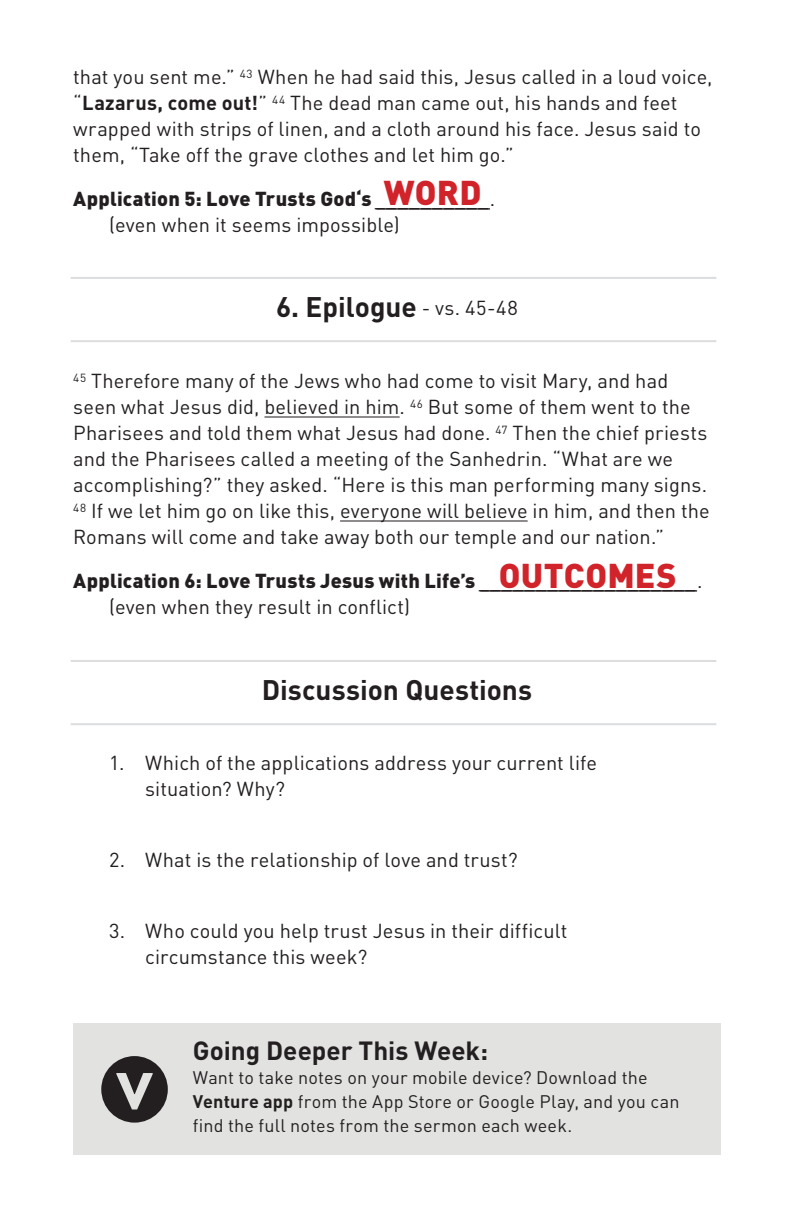
<style>
.page{position:relative;width:792px;height:1224px;background:#fff}
.page>*{position:absolute;margin:0;border:0;box-sizing:border-box;transform-origin:0 0}
.t1{font:900 34px "DINOT";letter-spacing:.01em;color:#d1232a}
.t2{font:700 28px "DINOT";color:#231f20}
.t3{font:700 26px "DINOT";color:#231f20}
.t4{font:20px/26px "DINOT";letter-spacing:.005em;color:#231f20}
.t5{font:900 20px/26px "DINOT";letter-spacing:.01em;color:#231f20}
.t6{font:18px/24px "DINOT";letter-spacing:.01em;color:#231f20}
.s1{font-weight:700}
.s2{font-weight:500;font-style:italic}
.s3{font-weight:400}
.s4{font-weight:400;font-size:20px}
</style>
<div class="page">
<hr style="left:376px;top:208px;width:114px;height:2px;background:#231f20">
<hr style="left:265px;top:416px;width:135px;height:2px;background:#231f20">
<hr style="left:340px;top:520px;width:188px;height:2px;background:#231f20">
<hr style="left:480px;top:590px;width:217px;height:2px;background:#231f20">
<div style="left:73px;top:1024px;width:648px;height:131px;background:#e2e2e1"></div>
<hr style="left:71px;top:660px;width:645px;height:2px;background:#dcdddf">
<hr style="left:71px;top:723px;width:645px;height:2px;background:#dcdddf">
<hr style="left:71px;top:277px;width:645px;height:2px;background:#dcdddf">
<hr style="left:71px;top:340px;width:645px;height:2px;background:#dcdddf">
<svg style="left:101px;top:1056px;width:67px;height:67px"></svg>
<p class="t4" style="left:73px;top:64px;width:641px">that you sent me.” <sup>43</sup> When he had said this, Jesus called in a loud voice, “<span class="s1">Lazarus, come out!</span>” <sup>44</sup> The dead man came out, his hands and feet wrapped with strips of linen, and a cloth around his face. Jesus said to them, “Take off the grave clothes and let him go.”</p>
<p class="t5" style="left:109px;top:185px;width:388px;text-indent:-36px">Application 5: Love Trusts God‘s <span class="s2">__________</span><span class="s3">. (even when it seems impossible)</span></p>
<h1 class="t1" style="left:384px;top:170px;width:99px">WORD</h1>
<h2 class="t2" style="left:276px;top:289px;width:243px">6. Epilogue <span class="s4">- vs. 45-48</span></h2>
<p class="t4" style="left:73px;top:368px;width:638px"><sup>45</sup> Therefore many of the Jews who had come to visit Mary, and had seen what Jesus did, believed in him. <sup>46</sup> But some of them went to the Pharisees and told them what Jesus had done. <sup>47</sup> Then the chief priests and the Pharisees called a meeting of the Sanhedrin. “What are we accomplishing?” they asked. “Here is this man performing many signs.<br><sup>48</sup> If we let him go on like this, everyone will believe in him, and then the Romans will come and take away both our temple and our nation.”</p>
<p class="t5" style="left:109px;top:567px;width:595px;text-indent:-36px">Application 6: Love Trusts Jesus with Life’s <span class="s2">___________________</span><span class="s3">. (even when they result in conflict)</span></p>
<h1 class="t1" style="left:499px;top:553px;width:179px">OUTCOMES</h1>
<h2 class="t2" style="left:262px;top:672px;width:272px">Discussion Questions</h2>
<p class="t4" style="left:145px;top:750px;width:453px;text-indent:-36px">1. Which of the applications address your current life situation? Why?</p>
<p class="t4" style="left:109px;top:847px;width:410px">2. What is the relationship of love and trust?</p>
<p class="t4" style="left:145px;top:918px;width:424px;text-indent:-36px">3. Who could you help trust Jesus in their difficult circumstance this week?</p>
<h3 class="t3" style="left:193px;top:1034px;width:297px">Going Deeper This Week:</h3>
<p class="t6" style="left:193px;top:1066px;width:488px">Want to take notes on your mobile device? Download the<br><span class="s1">Venture app</span> from the App Store or Google Play, and you can find the full notes from the sermon each week.</p>
</div>
